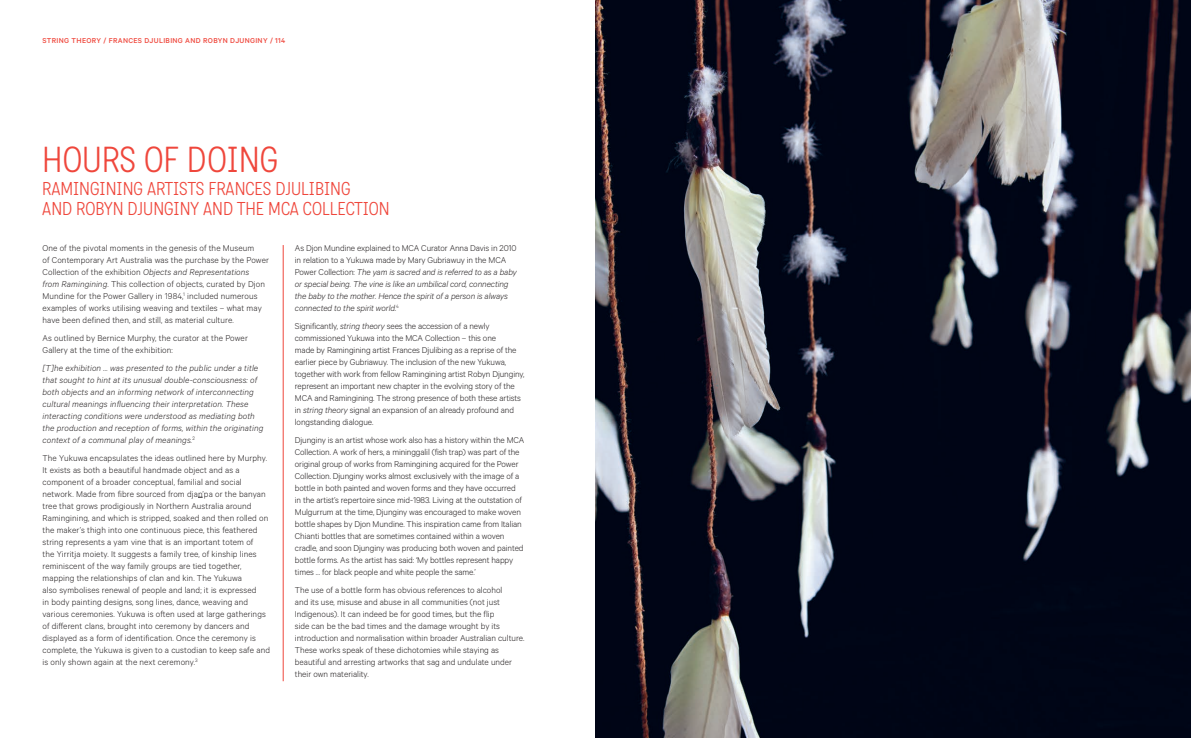
<style>
.page{position:relative;width:1191px;height:738px;background:#fff}
.page>*{position:absolute;margin:0;border:0;box-sizing:border-box;transform-origin:0 0}
.t1{font:300 35px "Katarine Std";color:#ef473c}
.t2{font:300 18px/20px "Katarine Std";color:#ef473c}
.t3{font:300 9.5px/12px "Calibre";color:#231f20}
.t4{font:italic 300 9.5px/12px "Calibre";letter-spacing:.01em;color:#231f20}
.t5{font:italic 300 9.5px/12px "Calibre";letter-spacing:-.01em;color:#231f20}
.t6{font:500 8px "Calibre";letter-spacing:.04em;color:#ef473c}
.s1{font-style:italic}
.s2{font-style:normal}
</style>
<div class="page">
<img style="left:595px;top:0;width:596px;height:737px">
<hr style="left:283px;top:245px;width:1px;height:435px;background:#ef473c">
<p class="t6" style="left:43px;top:35px;width:77px">STRING THEORY / FRAN</p>
<p class="t6" style="left:128px;top:35px;width:47px">CES DJULIBING</p>
<p class="t6" style="left:185px;top:35px;width:6px">AND</p>
<p class="t6" style="left:203px;top:35px;width:48px">ROBYN DJ UNGINY</p>
<p class="t6" style="left:270px;top:35px;width:17px">/ 114</p>
<h1 class="t1" style="left:42px;top:137px;width:237px">HOURS OF DOING</h1>
<h2 class="t2" style="left:42px;top:178px;width:349px">RAMINGINING ARTISTS FRANCES DJ ULIBING<br>AND ROBYN DJ UNGINY AND THE MCA COLLECTION</h2>
<p class="t3" style="left:43px;top:242px;width:228px">One of the pivotal moments in the genesis of the Museum<br>of Contemporary Art Australia was the purchase by the Power Collection of the exhibition <span class="s1">Objects and Representations<br>from Ramingining</span>. This collection of objects, curated by Djon Mundine for the Power Gallery in 1984,<sup>1</sup> included numerous examples of works utilising weaving and textiles – what may have been defined then, and still, as material culture.</p>
<p class="t3" style="left:43px;top:331px;width:207px">As outlined by Bernice Murphy, the curator at the Power<br>Gallery at the time of the exhibition:</p>
<p class="t4" style="left:43px;top:361px;width:222px">[T]he exhibition … was presented to the public under a title that sought to hint at its unusual double-consciousness: of both objects and an informing network of interconnecting cultural meanings influencing their interpretation. These interacting conditions were understood as mediating both the production and reception of forms, within the originating context of a communal play of meanings.<sup>2</sup></p>
<p class="t3" style="left:43px;top:451px;width:229px">The Yukuwa encapsulates the ideas outlined here by Murphy.<br>It exists as both a beautiful handmade object and as a component of a broader conceptual, familial and social network. Made from fibre sourced from djan’pa or the banyan tree that grows prodigiously in Northern Australia around Ramingining, and which is stripped, soaked and then rolled on the maker’s thigh into one continuous piece, this feathered string represents a yam vine that is an important totem of<br>the Yirritja moiety. It suggests a family tree, of kinship lines reminiscent of the way family groups are tied together, mapping the relationships of clan and kin. The Yukuwa<br>also symbolises renewal of people and land; it is expressed<br>in body painting designs, song lines, dance, weaving and various ceremonies. Yukuwa is often used at large gatherings of different clans, brought into ceremony by dancers and displayed as a form of identification. Once the ceremony is complete, the Yukuwa is given to a custodian to keep safe and is only shown again at the next ceremony.<sup>3</sup></p>
<p class="t5" style="left:295px;top:242px;width:224px"><span class="s2">As Djon Mundine explained to MCA Curator Anna Davis in 2010 in relation to a Yukuwa made by Mary Gubriawuy in the MCA Power Collection:</span> The yam is sacred and is referred to as a baby or special being. The vine is like an umbilical cord, connecting the baby to the mother. Hence the spirit of a person is always connected to the spirit world.<sup>4</sup></p>
<p class="t3" style="left:295px;top:319px;width:231px">Significantly, <span class="s1">string theory</span> sees the accession of a newly commissioned Yukuwa into the MCA Collection – this one<br>made by Ramingining artist Frances Djulibing as a reprise of the earlier piece by Gubriawuy. The inclusion of the new Yukuwa, together with work from fellow Ramingining artist Robyn Djunginy, represent an important new chapter in the evolving story of the MCA and Ramingining. The strong presence of both these artists in <span class="s1">string theory</span> signal an expansion of an already profound and longstanding dialogue.</p>
<p class="t3" style="left:295px;top:433px;width:231px">Djunginy is an artist whose work also has a history within the MCA Collection. A work of hers, a mininggalil (fish trap) was part of the original group of works from Ramingining acquired for the Power Collection. Djunginy works almost exclusively with the image of a bottle in both painted and woven forms and they have occurred in the artist’s repertoire since mid-1983. Living at the outstation of Mulgurrum at the time, Djunginy was encouraged to make woven bottle shapes by Djon Mundine. This inspiration came from Italian Chianti bottles that are sometimes contained within a woven cradle, and soon Djunginy was producing both woven and painted bottle forms. As the artist has said: ‘My bottles represent happy times … for black people and white people the same.’</p>
<p class="t3" style="left:295px;top:583px;width:231px">The use of a bottle form has obvious references to alcohol<br>and its use, misuse and abuse in all communities (not just Indigenous). It can indeed be for good times, but the flip<br>side can be the bad times and the damage wrought by its introduction and normalisation within broader Australian culture.<br>These works speak of these dichotomies while staying as beautiful and arresting artworks that sag and undulate under their own materiality.</p>
</div>
